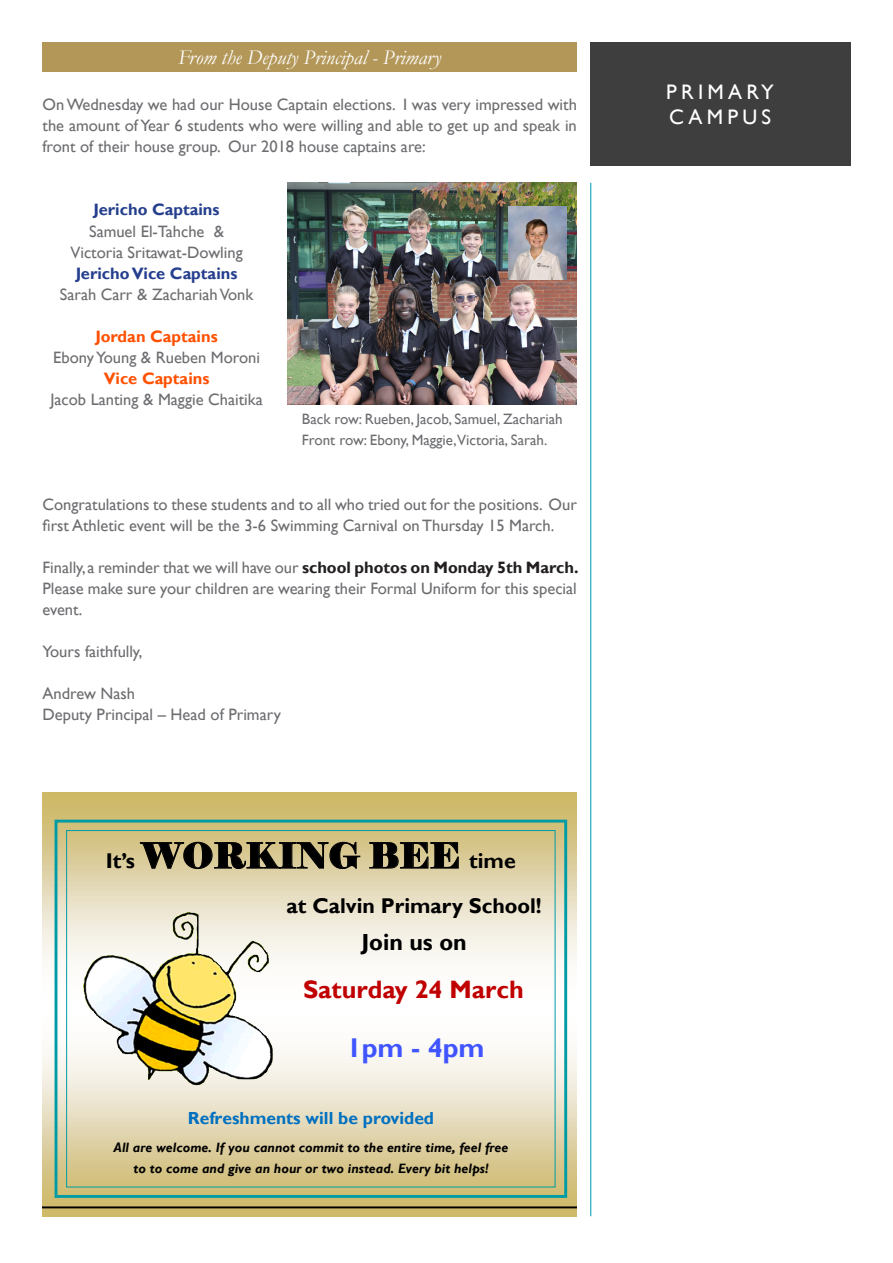
<style>
.page{position:relative;width:893px;height:1263px;background:#fff}
.page>*{position:absolute;margin:0;border:0;box-sizing:border-box;transform-origin:0 0}
.t1{font:34.95px "Elephant";color:#000}
.t2{font:700 27.15px "Gill Sans";color:#4055ff}
.t3{font:700 25.2px "Gill Sans";color:#c00000}
.t4{font:700 23.25px "Gill Sans";color:#000}
.t5{font:700 21.3px "Gill Sans";color:#000}
.t6{font:italic 21px "Garamond";color:#fff}
.t7{font:21px "Gill Sans";letter-spacing:.2em;color:#fff}
.t8{font:700 17.4px "Gill Sans";color:#0070c0}
.body_copy{font:16.5px/21px "Gill Sans";color:#6c6d70;text-align:justify}
.body_copy-2{font:700 16.5px "Gill Sans";color:#253f8e}
.body_copy-3{font:700 16.5px "Gill Sans";color:#ff5000}
.body_copy-4{font:15px "Gill Sans";color:#6c6d70}
.t9{font:italic 700 13.5px/21.6px "Gill Sans";color:#000;text-align:center}
.s1{font-weight:700;color:#231f20}
.s2{font-family:"Gill Sans";font-weight:700;font-size:21.3px}
</style>
<div class="page">
<hr style="left:590px;top:183px;width:1px;height:1033px;background:#00a0b0">
<div style="left:590px;top:43px;width:260px;height:123px;background:#3e3e3f"></div>
<div style="left:43px;top:43px;width:534px;height:29px;background:#b39758"></div>
<img style="left:288px;top:183px;width:289px;height:222px">
<img style="left:508px;top:206px;width:59px;height:73px">
<svg style="left:43px;top:792px;width:534px;height:424px"></svg>
<div style="left:55px;top:820px;width:512px;height:378px;border:3px solid #009ca6"></div>
<svg style="left:139px;top:841px;width:222px;height:28px;background:#afa277"></svg>
<svg style="left:369px;top:842px;width:90px;height:27px;background:#a59971"></svg>
<img style="left:79px;top:913px;width:195px;height:173px">
<hr style="left:43px;top:1206px;width:534px;height:2px;background:#000">
<p class="t6" style="left:178px;top:43px;width:265px">From the Deputy Principal - Primary</p>
<p class="body_copy" style="left:43px;top:95px;width:536px">On Wednesday we had our House Captain elections. I was very impressed with the amount of Year 6 students who were willing and able to get up and speak in front of their house group. Our 2018 house captains are:</p>
<p class="body_copy-2" style="left:94px;top:200px;width:127px">Jericho Captains</p>
<p class="body_copy" style="left:89px;top:221px;width:136px">Samuel El-Tahche &amp;</p>
<p class="body_copy" style="left:70px;top:242px;width:174px">Victoria Sritawat-Dowling</p>
<p class="body_copy-2" style="left:76px;top:263px;width:163px">Jericho Vice Captains</p>
<p class="body_copy" style="left:60px;top:284px;width:195px">Sarah Carr &amp; Zachariah Vonk</p>
<p class="body_copy-3" style="left:96px;top:326px;width:124px">Jordan Captains</p>
<p class="body_copy" style="left:53px;top:347px;width:208px">Ebony Young &amp; Rueben Moroni</p>
<p class="body_copy-3" style="left:104px;top:368px;width:107px">Vice Captains</p>
<p class="body_copy" style="left:50px;top:389px;width:214px">Jacob Lanting &amp; Maggie Chaitika</p>
<p class="body_copy-4" style="left:302px;top:410px;width:262px">Back row: Rueben, Jacob, Samuel, Zachariah</p>
<p class="body_copy-4" style="left:302px;top:431px;width:247px">Front row: Ebony, Maggie,Victoria, Sarah.</p>
<p class="body_copy" style="left:43px;top:494px;width:536px">Congratulations to these students and to all who tried out for the positions. Our first Athletic event will be the 3-6 Swimming Carnival on Thursday 15 March.</p>
<p class="body_copy" style="left:43px;top:557px;width:537px">Finally, a reminder that we will have our <span class="s1">school photos on Monday 5th March.<br></span>Please make sure your children are wearing their Formal Uniform for this special event.</p>
<p class="body_copy" style="left:43px;top:641px;width:101px">Yours faithfully,</p>
<p class="body_copy" style="left:43px;top:683px;width:94px">Andrew Nash</p>
<p class="body_copy" style="left:43px;top:704px;width:240px">Deputy Principal – Head of Primary</p>
<p class="t1" style="left:106px;top:834px;width:411px"><span class="s2">It’s</span> WORKING BEE <span class="s2">time</span></p>
<p class="t5" style="left:286px;top:893px;width:257px">at Calvin Primary School!</p>
<p class="t4" style="left:361px;top:928px;width:107px">Join us on</p>
<p class="t3" style="left:303px;top:974px;width:222px">Saturday 24 March</p>
<p class="t2" style="left:347px;top:1031px;width:139px">1pm - 4pm</p>
<p class="t8" style="left:188px;top:1107px;width:248px">Refreshments will be provided</p>
<p class="t9" style="left:114px;top:1136px;width:396px">All are welcome. If you cannot commit to the entire time, feel free to to come and give an hour or two instead. Every bit helps!</p>
<p class="t7" style="left:666px;top:80px;width:109px">PRIMARY</p>
<p class="t7" style="left:669px;top:105px;width:103px">CAMPUS</p>
</div>
